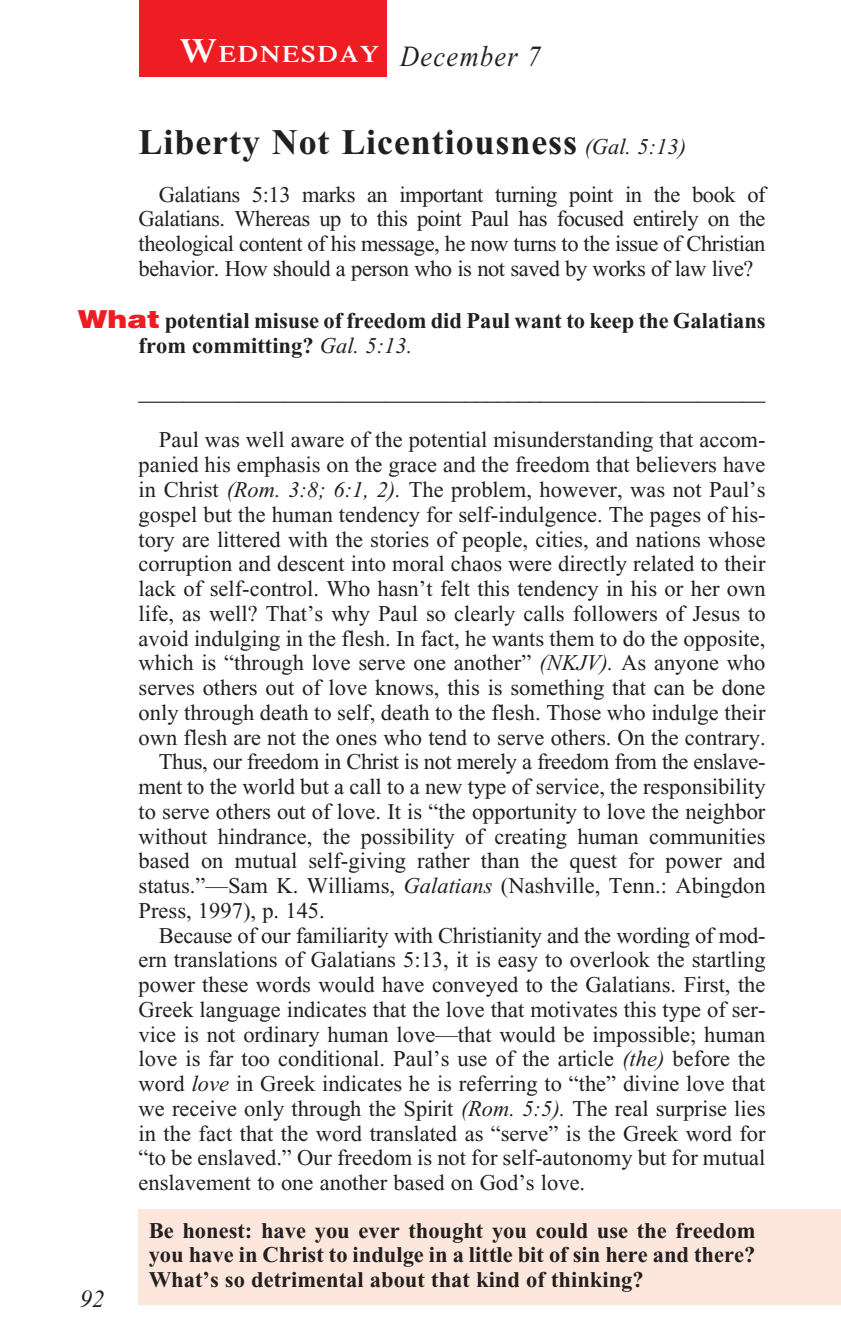
<style>
.page{position:relative;width:841px;height:1337px;background:#fff}
.page>*{position:absolute;margin:0;border:0;box-sizing:border-box;transform-origin:0 0}
._01-Daily_head{font:700 36px "Times New Roman";letter-spacing:.025em;color:#231f20}
._00-Month-Day{font:italic 29.25px "Times New Roman";letter-spacing:.05em;color:#231f20;scale:.9 1}
.t1{font:italic 24.75px "Times New Roman";color:#231f20}
.t2{font:600 23.62px "Times";letter-spacing:.07em;color:#fff;scale:1.1 1}
._4-Body_Copy{font:22.5px/24.8px "Times New Roman";color:#231f20;text-align:justify}
.x-screened_box-text{font:700 22.5px/24.8px "Times New Roman";color:#231f20;text-align:justify}
._6-question{font:700 22.5px/24.8px "Times New Roman";color:#231f20}
.s1{font-size:33.75px}
.s2{font-weight:400;font-style:italic;font-size:22.5px}
.s3{font-family:"Helvetica";font-weight:900;font-size:24.75px;color:#ee1d23}
.s4{font-weight:400;font-style:italic}
.s5{font-style:italic}
</style>
<div class="page">
<div style="left:138px;top:1209px;width:702px;height:95px;background:#fde7dc"></div>
<div style="left:140px;top:0;width:247px;height:77px;background:#ee1d23"></div>
<p class="t2" style="left:180px;top:40px;width:183px"><span class="s1">W</span>EDNESDAY</p>
<p class="_00-Month-Day" style="left:400px;top:40px;width:158px">December 7</p>
<p class="_01-Daily_head" style="left:139px;top:122px;width:549px">Liberty Not Licentiousness <span class="s2">(Gal. 5:13)</span></p>
<p class="_4-Body_Copy" style="left:139px;top:182px;width:628px;text-indent:20px">Galatians 5:13 marks an important turning point in the book of Galatians. Whereas up to this point Paul has focused entirely on the theological content of his message, he now turns to the issue of Christian behavior. How should a person who is not saved by works of law live?</p>
<p class="_6-question" style="left:139px;top:308px;width:628px;text-indent:-61px"><span class="s3">What</span> potential misuse of freedom did Paul want to keep the Galatians from committing? <span class="s4">Gal. 5:13.</span></p>
<p class="t1" style="left:80px;top:1285px;width:26px">92</p>
<p class="_4-Body_Copy" style="left:139px;top:380px;width:628px">________________________________________________________</p>
<p class="_4-Body_Copy" style="left:139px;top:427px;width:628px;text-indent:20px">Paul was well aware of the potential misunderstanding that accom&shy;panied his emphasis on the grace and the freedom that believers have in Christ <span class="s5">(Rom. 3:8; 6:1, 2).</span> The problem, however, was not Paul’s gospel but the human tendency for self-indulgence. The pages of his&shy;tory are littered with the stories of people, cities, and nations whose corruption and descent into moral chaos were directly related to their lack of self-control. Who hasn’t felt this tendency in his or her own life, as well? That’s why Paul so clearly calls followers of Jesus to avoid indulging in the flesh. In fact, he wants them to do the opposite, which is “through love serve one another” <span class="s5">(NKJV).</span> As anyone who serves others out of love knows, this is something that can be done only through death to self, death to the flesh. Those who indulge their own flesh are not the ones who tend to serve others. On the contrary.</p>
<p class="_4-Body_Copy" style="left:139px;top:749px;width:628px;text-indent:20px">Thus, our freedom in Christ is not merely a freedom from the enslave&shy;ment to the world but a call to a new type of service, the responsibility to serve others out of love. It is “the opportunity to love the neighbor without hindrance, the possibility of creating human communities based on mutual self-giving rather than the quest for power and status.”—Sam K. Williams, <span class="s5">Galatians</span> (Nashville, Tenn.: Abingdon Press, 1997), p. 145.</p>
<p class="_4-Body_Copy" style="left:139px;top:922px;width:628px;text-indent:20px">Because of our familiarity with Christianity and the wording of mod&shy;ern translations of Galatians 5:13, it is easy to overlook the startling power these words would have conveyed to the Galatians. First, the Greek language indicates that the love that motivates this type of ser&shy;vice is not ordinary human love—that would be impossible; human love is far too conditional. Paul’s use of the article <span class="s5">(the)</span> before the word <span class="s5">love</span> in Greek indicates he is referring to “the” divine love that we receive only through the Spirit <span class="s5">(Rom. 5:5).</span> The real surprise lies in the fact that the word translated as “serve” is the Greek word for “to be enslaved.” Our freedom is not for self-autonomy but for mutual enslavement to one another based on God’s love.</p>
<p class="x-screened_box-text" style="left:149px;top:1217px;width:608px">Be honest: have you ever thought you could use the freedom you have in Christ to indulge in a little bit of sin here and there?<br>What’s so detrimental about that kind of thinking?</p>
</div>
